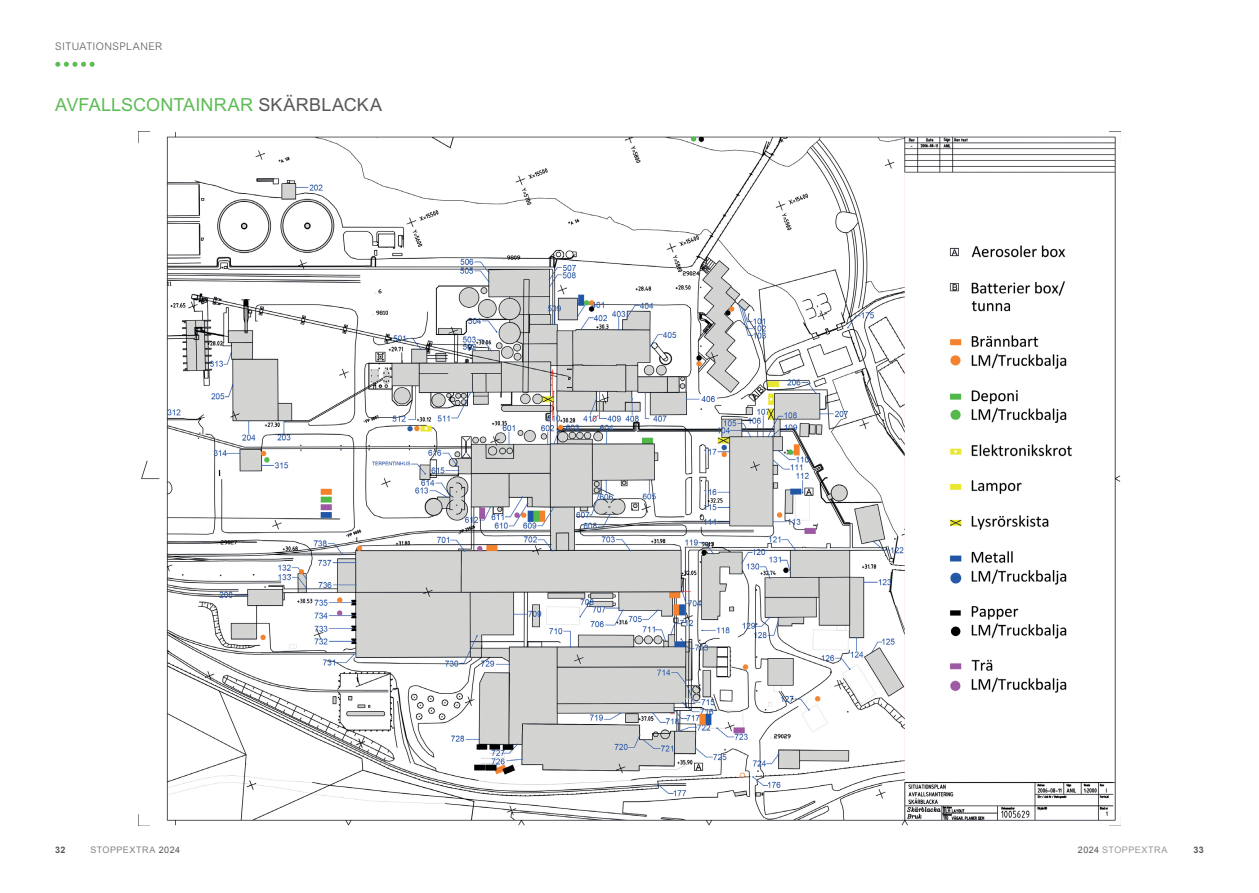
<style>
.page{position:relative;width:1259px;height:893px;background:#fff}
.page>*{position:absolute;margin:0;border:0;box-sizing:border-box;transform-origin:0 0}
.t1{font:18px "Arial MT Std";letter-spacing:.01em;color:#5ebc55}
.t2{font:300 10.5px "Arial MT Std";letter-spacing:.04em;color:#57585a}
.t3{font:9px "Arial";letter-spacing:.055em;color:#808285}
.t4{font:9px "Arial";letter-spacing:.055em;color:#939598}
.t5{font:700 9px "Arial";color:#57585a}
.s1{color:#57585a}
</style>
<div class="page">
<svg style="left:55px;top:62px;width:40px;height:5px"></svg>
<img style="left:138px;top:132px;width:982px;height:694px">
<p class="t2" style="left:55px;top:40px;width:108px">SITUATIONSPLANER</p>
<p class="t1" style="left:55px;top:94px;width:328px">AVFALLSCONTAINRAR <span class="s1">SKÄRBLACKA</span></p>
<p class="t5" style="left:55px;top:844px;width:12px">32</p>
<p class="t3" style="left:90px;top:844px;width:91px">STOPPEXTRA <span class="s1">2024</span></p>
<p class="t4" style="left:1078px;top:844px;width:91px"><span class="s1">2024</span> STOPPEXTRA</p>
<p class="t5" style="left:1193px;top:844px;width:12px">33</p>
</div>
